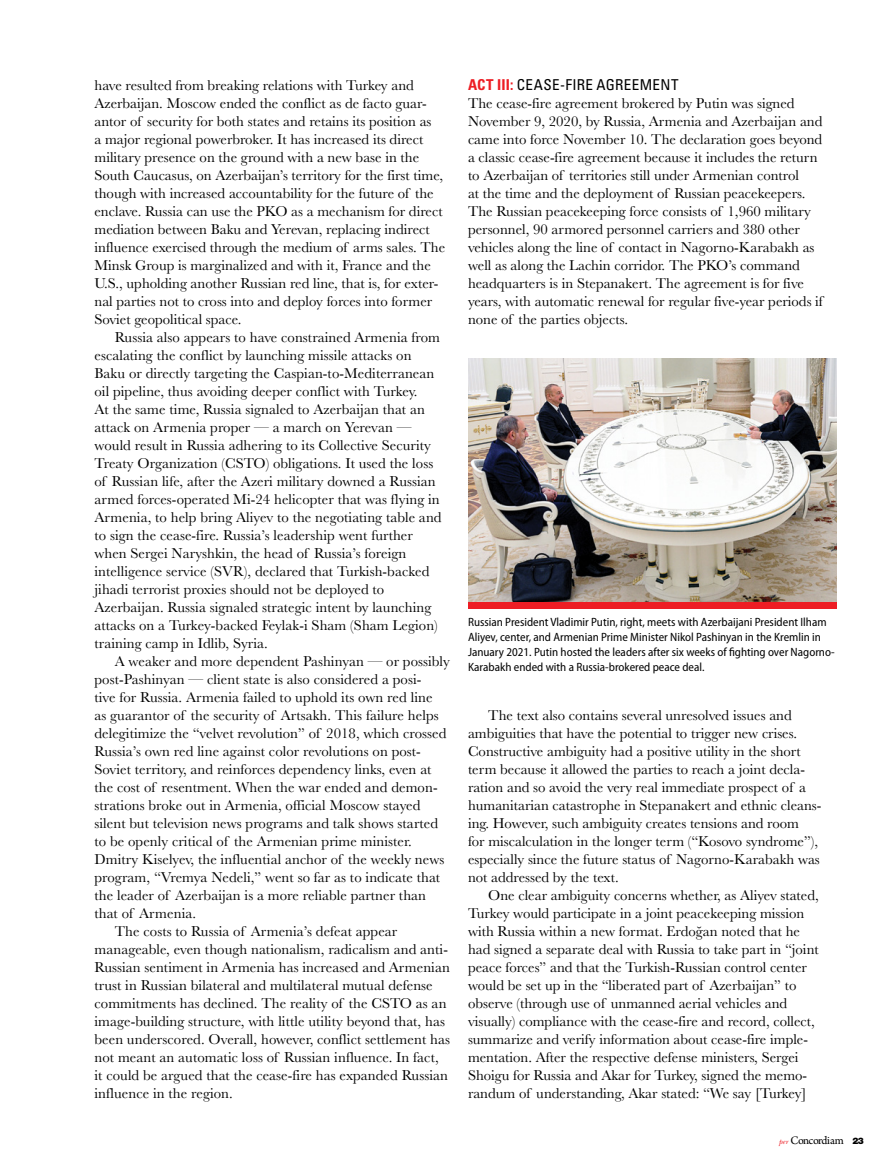
<style>
.page{position:relative;width:891px;height:1161px;background:#fff}
.page>*{position:absolute;margin:0;border:0;box-sizing:border-box;transform-origin:0 0}
.t1{font:condensed 15px "Univers LT Std";letter-spacing:.025em;color:#000}
.t2{font:14.85px/18px "Baskerville";color:#000}
.t3{font:semi-condensed 12px/15px "Myriad Pro";color:#000}
.t4{font:12px "Arno Pro";letter-spacing:-.05em;color:#000}
.s1{font-weight:700;color:#ed1d24}
.s2{font-family:"New Baskerville Std";font-style:italic;font-size:7.5px;color:#ed1d24}
.s3{font-family:"Helvetica Neue LT Std";font-weight:900;font-size:9px}
</style>
<div class="page">
<img style="left:468px;top:359px;width:369px;height:243px">
<div style="left:468px;top:602px;width:369px;height:7px;background:#ed1d24"></div>
<p class="t2" style="left:94px;top:76px;width:352px">have resulted from breaking relations with Turkey and Azerbaijan. Moscow ended the conflict as de facto guar&shy;antor of security for both states and retains its position as<br>a major regional powerbroker. It has increased its direct military presence on the ground with a new base in the South Caucasus, on Azerbaijan’s territory for the first time, though with increased accountability for the future of the enclave. Russia can use the PKO as a mechanism for direct mediation between Baku and Yerevan, replacing indirect influence exercised through the medium of arms sales. The Minsk Group is marginalized and with it, France and the U.S., upholding another Russian red line, that is, for exter&shy;nal parties not to cross into and deploy forces into former Soviet geopolitical space.</p>
<p class="t2" style="left:94px;top:328px;width:349px;text-indent:20px">Russia also appears to have constrained Armenia from escalating the conflict by launching missile attacks on Baku or directly targeting the Caspian-to-Mediterranean oil pipeline, thus avoiding deeper conflict with Turkey.<br>At the same time, Russia signaled to Azerbaijan that an attack on Armenia proper — a march on Yerevan — would result in Russia adhering to its Collective Security Treaty Organization (CSTO) obligations. It used the loss of Russian life, after the Azeri military downed a Russian armed forces-operated Mi-24 helicopter that was flying in Armenia, to help bring Aliyev to the negotiating table and to sign the cease-fire. Russia’s leadership went further when Sergei Naryshkin, the head of Russia’s foreign intelligence service (SVR), declared that Turkish-backed jihadi terrorist proxies should not be deployed to Azerbaijan. Russia signaled strategic intent by launching attacks on a Turkey-backed Feylak-i Sham (Sham Legion) training camp in Idlib, Syria.</p>
<p class="t2" style="left:115px;top:652px;width:337px">A weaker and more dependent Pashinyan — or possibly</p>
<p class="t2" style="left:94px;top:670px;width:328px">post-Pashinyan — client state is also considered a posi-</p>
<p class="t2" style="left:94px;top:688px;width:339px">tive for Russia. Armenia failed to uphold its own red line</p>
<p class="t2" style="left:94px;top:706px;width:346px">as guarantor of the security of Artsakh. This failure helps</p>
<p class="t2" style="left:94px;top:724px;width:353px">delegitimize the “velvet revolution” of 2018, which crossed</p>
<p class="t2" style="left:94px;top:742px;width:328px">Russia’s own red line against color revolutions on post-</p>
<p class="t2" style="left:94px;top:760px;width:339px">Soviet territory, and reinforces dependency links, even at</p>
<p class="t2" style="left:94px;top:778px;width:345px">the cost of resentment. When the war ended and demon-</p>
<p class="t2" style="left:94px;top:796px;width:327px">strations broke out in Armenia, official Moscow stayed</p>
<p class="t2" style="left:94px;top:814px;width:345px">silent but television news programs and talk shows started</p>
<p class="t2" style="left:94px;top:832px;width:319px">to be openly critical of the Armenian prime minister.</p>
<p class="t2" style="left:94px;top:850px;width:351px">Dmitry Kiselyev, the influential anchor of the weekly news</p>
<p class="t2" style="left:94px;top:868px;width:347px">program, “Vremya Nedeli,” went so far as to indicate that</p>
<p class="t2" style="left:94px;top:886px;width:333px">the leader of Azerbaijan is a more reliable partner than</p>
<p class="t2" style="left:94px;top:904px;width:103px">that of Armenia.</p>
<p class="t2" style="left:115px;top:922px;width:284px">The costs to Russia of Armenia’s defeat appear</p>
<p class="t2" style="left:94px;top:940px;width:355px">manageable, even though nationalism, radicalism and anti-</p>
<p class="t2" style="left:94px;top:958px;width:357px">Russian sentiment in Armenia has increased and Armenian</p>
<p class="t2" style="left:94px;top:976px;width:340px">trust in Russian bilateral and multilateral mutual defense</p>
<p class="t2" style="left:94px;top:994px;width:354px">commitments has declined. The reality of the CSTO as an</p>
<p class="t2" style="left:94px;top:1012px;width:352px">image-building structure, with little utility beyond that, has</p>
<p class="t2" style="left:94px;top:1030px;width:357px">been underscored. Overall, however, conflict settlement has</p>
<p class="t2" style="left:94px;top:1048px;width:346px">not meant an automatic loss of Russian influence. In fact,</p>
<p class="t2" style="left:94px;top:1066px;width:355px">it could be argued that the cease-fire has expanded Russian</p>
<p class="t2" style="left:94px;top:1084px;width:140px">influence in the region.</p>
<p class="t1" style="left:468px;top:75px;width:212px"><span class="s1">ACT III:</span> CEASE-FIRE AGREEMENT</p>
<p class="t2" style="left:468px;top:94px;width:356px">The cease-fire agreement brokered by Putin was signed November 9, 2020, by Russia, Armenia and Azerbaijan and came into force November 10. The declaration goes beyond a classic cease-fire agreement because it includes the return to Azerbaijan of territories still under Armenian control<br>at the time and the deployment of Russian peacekeepers.<br>The Russian peacekeeping force consists of 1,960 military personnel, 90 armored personnel carriers and 380 other vehicles along the line of contact in Nagorno-Karabakh as well as along the Lachin corridor. The PKO’s command headquarters is in Stepanakert. The agreement is for five years, with automatic renewal for regular five-year periods if none of the parties objects.</p>
<p class="t3" style="left:468px;top:615px;width:368px">Russian President Vladimir Putin, right, meets with Azerbaijani President Ilham Aliyev, center, and Armenian Prime Minister Nikol Pashinyan in the Kremlin in January 2021. Putin hosted the leaders after six weeks of fighting over Nagorno-Karabakh ended with a Russia-brokered peace deal.</p>
<p class="t2" style="left:468px;top:706px;width:355px;text-indent:20px">The text also contains several unresolved issues and ambiguities that have the potential to trigger new crises.<br>Constructive ambiguity had a positive utility in the short term because it allowed the parties to reach a joint decla&shy;ration and so avoid the very real immediate prospect of a humanitarian catastrophe in Stepanakert and ethnic cleans&shy;ing. However, such ambiguity creates tensions and room<br>for miscalculation in the longer term (“Kosovo syndrome”), especially since the future status of Nagorno-Karabakh was not addressed by the text.</p>
<p class="t2" style="left:468px;top:886px;width:352px;text-indent:20px">One clear ambiguity concerns whether, as Aliyev stated, Turkey would participate in a joint peacekeeping mission with Russia within a new format. Erdoğan noted that he had signed a separate deal with Russia to take part in “joint peace forces” and that the Turkish-Russian control center would be set up in the “liberated part of Azerbaijan” to observe (through use of unmanned aerial vehicles and visually) compliance with the cease-fire and record, collect, summarize and verify information about cease-fire imple&shy;mentation. After the respective defense ministers, Sergei Shoigu for Russia and Akar for Turkey, signed the memo&shy;randum of understanding, Akar stated: “We say [Turkey]</p>
<p class="t4" style="left:779px;top:1134px;width:87px"><span class="s2">per</span> Concordiam <span class="s3">23</span></p>
</div>
